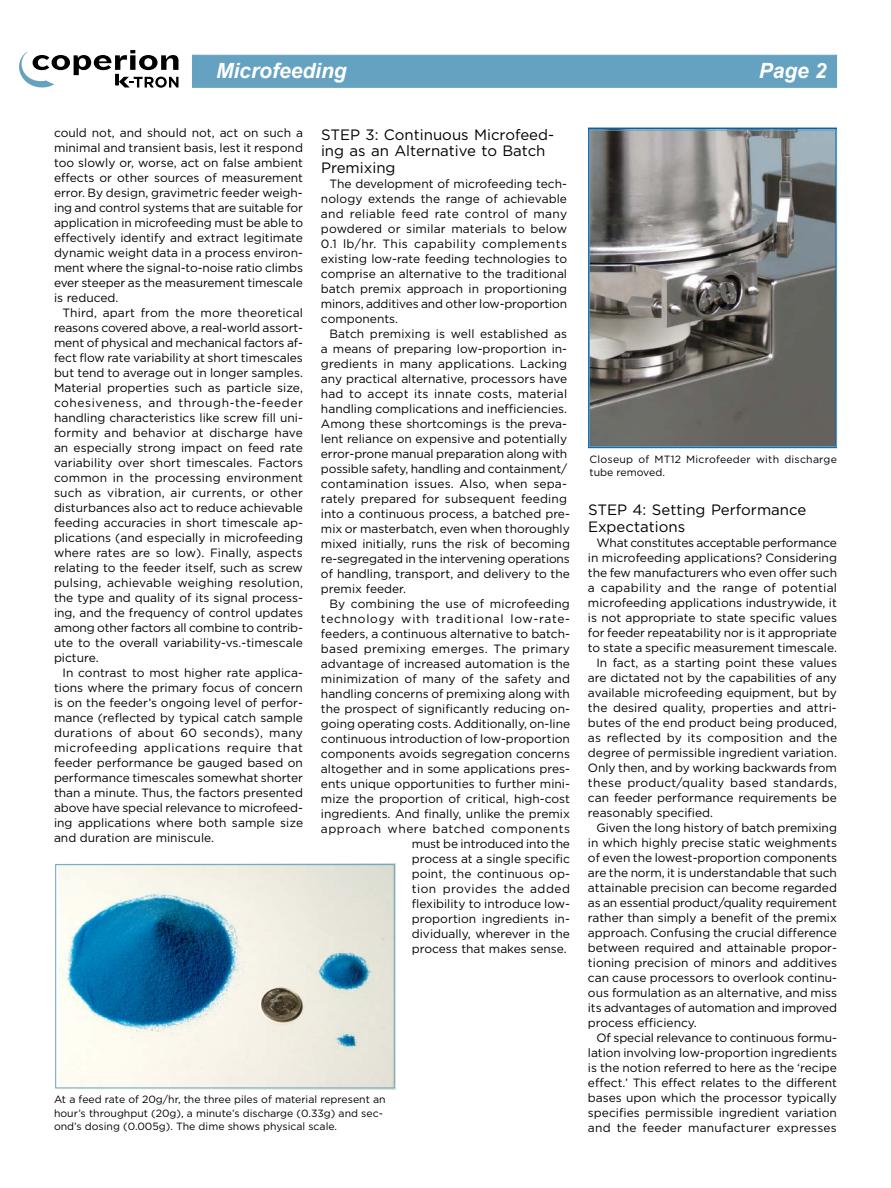
<style>
.page{position:relative;width:891px;height:1188px;background:#fff}
.page>*{position:absolute;margin:0;border:0;box-sizing:border-box;transform-origin:0 0}
.t1{font:italic 700 21px "Arial";color:#fff}
.t2{font:15px/16.5px "Gotham";color:#000}
.t3{font:12px/15px "Gotham";color:#000;text-align:justify}
.t4{font:12px "Gotham";letter-spacing:.02em;color:#000}
.t5{font:12px "Gotham";letter-spacing:.025em;color:#000}
.t6{font:10.5px/13.5px "Gotham";color:#000}
.t7{font:10.5px/13.5px "Gotham";letter-spacing:.02em;color:#000}
</style>
<div class="page">
<div style="left:192px;top:55px;width:645px;height:33px;background:#65a2c2;border:1px solid #65a2c2"></div>
<svg style="left:19px;top:50px;width:159px;height:38px"></svg>
<img style="left:59px;top:864px;width:337px;height:226px">
<div style="left:55px;top:864px;width:340px;height:224px;border:1px solid #65a2c2"></div>
<img style="left:591px;top:132px;width:243px;height:313px">
<div style="left:589px;top:130px;width:248px;height:317px;border:1px solid #65a2c2"></div>
<h1 class="t1" style="left:216px;top:57px;width:132px">Microfeeding</h1>
<h1 class="t1" style="left:759px;top:57px;width:69px">Page 2</h1>
<p class="t3" style="left:54px;top:125px;width:251px">could not, and should not, act on such a minimal and transient basis, lest it respond too slowly or, worse, act on false ambient effects or other sources of measurement error. By design, gravimetric feeder weigh&shy;ing and control systems that are suitable for application in microfeeding must be able to effectively identify and extract legitimate dynamic weight data in a process environ&shy;ment where the signal-to-noise ratio climbs ever steeper as the measurement timescale is reduced.</p>
<p class="t3" style="left:54px;top:305px;width:251px;text-indent:9px">Third, apart from the more theoretical reasons covered above, a real-world assort&shy;ment of physical and mechanical factors af&shy;fect flow rate variability at short timescales but tend to average out in longer samples.<br>Material properties such as particle size, cohesiveness, and through-the-feeder handling characteristics like screw fill uni&shy;formity and behavior at discharge have an especially strong impact on feed rate variability over short timescales. Factors common in the processing environment such as vibration, air currents, or other disturbances also act to reduce achievable feeding accuracies in short timescale ap&shy;plications (and especially in microfeeding where rates are so low). Finally, aspects relating to the feeder itself, such as screw pulsing, achievable weighing resolution, the type and quality of its signal process&shy;ing, and the frequency of control updates among other factors all combine to contrib&shy;ute to the overall variability-vs.-timescale picture.</p>
<p class="t3" style="left:54px;top:665px;width:251px;text-indent:9px">In contrast to most higher rate applica&shy;tions where the primary focus of concern is on the feeder’s ongoing level of perfor&shy;mance (reflected by typical catch sample durations of about 60 seconds), many microfeeding applications require that feeder performance be gauged based on performance timescales somewhat shorter than a minute. Thus, the factors presented above have special relevance to microfeed&shy;ing applications where both sample size and duration are miniscule.</p>
<p class="t2" style="left:321px;top:126px;width:235px">STEP 3: Continuous Microfeed&shy;ing as an Alternative to Batch<br>Premixing</p>
<p class="t3" style="left:321px;top:176px;width:248px;text-indent:9px">The development of microfeeding tech&shy;nology extends the range of achievable and reliable feed rate control of many powdered or similar materials to below 0.1 lb/hr. This capability complements existing low-rate feeding technologies to comprise an alternative to the traditional batch premix approach in proportioning minors, additives and other low-proportion components.</p>
<p class="t3" style="left:321px;top:326px;width:251px;text-align:left;text-indent:9px">Batch premixing is well established as a means of preparing low-proportion in&shy;gredients in many applications. Lacking any practical alternative, processors have had to accept its innate costs, material handling complications and inefficiencies.<br>Among these shortcomings is the preva&shy;lent reliance on expensive and potentially error-prone manual preparation along with possible safety, handling and containment/ contamination issues. Also, when sepa&shy;rately prepared for subsequent feeding into a continuous process, a batched pre&shy;mix or masterbatch, even when thoroughly mixed initially, runs the risk of becoming re-segregated in the intervening operations of handling, transport, and delivery to the premix feeder.</p>
<p class="t3" style="left:321px;top:596px;width:251px;text-align:right">By combining the use of microfeeding technology with traditional low-rate&shy;feeders, a continuous alternative to batch&shy;based premixing emerges. The primary advantage of increased automation is the minimization of many of the safety and handling concerns of premixing along with the prospect of significantly reducing on&shy;going operating costs. Additionally, on-line continuous introduction of low-proportion components avoids segregation concerns altogether and in some applications pres&shy;ents unique opportunities to further mini&shy;mize the proportion of critical, high-cost ingredients. And finally, unlike the premix approach where batched components must be introduced into the<br>process at a single specific<br>point, the continuous op-<br>tion provides the added<br>flexibility to introduce low-<br>proportion ingredients in-<br>dividually, wherever in the<br>process that makes sense.</p>
<p class="t6" style="left:54px;top:1093px;width:333px">At a feed rate of 20g/hr, the three piles of material represent an hour’s throughput (20g), a minute’s discharge (0.33g) and sec&shy;ond’s dosing (0.005g). The dime shows physical scale.</p>
<p class="t7" style="left:590px;top:452px;width:249px">Closeup of MT12 Microfeeder with discharge tube removed.</p>
<p class="t2" style="left:588px;top:501px;width:220px">STEP 4: Setting Performance<br>Expectations</p>
<p class="t3" style="left:597px;top:535px;width:242px">What constitutes acceptable performance</p>
<p class="t3" style="left:588px;top:550px;width:250px">in microfeeding applications? Considering</p>
<p class="t3" style="left:588px;top:565px;width:251px">the few manufacturers who even offer such</p>
<p class="t5" style="left:588px;top:580px;width:251px">a capability and the range of potential</p>
<p class="t3" style="left:588px;top:595px;width:250px">microfeeding applications industrywide, it</p>
<p class="t3" style="left:588px;top:610px;width:250px">is not appropriate to state specific values</p>
<p class="t3" style="left:588px;top:625px;width:251px">for feeder repeatability nor is it appropriate</p>
<p class="t3" style="left:588px;top:640px;width:251px">to state a specific measurement timescale.</p>
<p class="t3" style="left:597px;top:655px;width:242px">In fact, as a starting point these values</p>
<p class="t3" style="left:588px;top:670px;width:251px">are dictated not by the capabilities of any</p>
<p class="t3" style="left:588px;top:685px;width:251px">available microfeeding equipment, but by</p>
<p class="t3" style="left:588px;top:700px;width:250px">the desired quality, properties and attri-</p>
<p class="t3" style="left:588px;top:715px;width:250px">butes of the end product being produced,</p>
<p class="t3" style="left:588px;top:730px;width:251px">as reflected by its composition and the</p>
<p class="t3" style="left:588px;top:745px;width:250px">degree of permissible ingredient variation.</p>
<p class="t3" style="left:588px;top:760px;width:251px">Only then, and by working backwards from</p>
<p class="t4" style="left:588px;top:775px;width:250px">these product/quality based standards,</p>
<p class="t3" style="left:588px;top:790px;width:250px">can feeder performance requirements be</p>
<p class="t3" style="left:588px;top:805px;width:127px">reasonably specified.</p>
<p class="t3" style="left:597px;top:820px;width:242px">Given the long history of batch premixing</p>
<p class="t3" style="left:588px;top:835px;width:251px">in which highly precise static weighments</p>
<p class="t3" style="left:588px;top:850px;width:251px">of even the lowest-proportion components</p>
<p class="t3" style="left:588px;top:865px;width:251px">are the norm, it is understandable that such</p>
<p class="t3" style="left:588px;top:880px;width:251px">attainable precision can become regarded</p>
<p class="t3" style="left:588px;top:895px;width:250px">as an essential product/quality requirement</p>
<p class="t3" style="left:588px;top:910px;width:251px">rather than simply a benefit of the premix</p>
<p class="t3" style="left:588px;top:925px;width:250px">approach. Confusing the crucial difference</p>
<p class="t3" style="left:588px;top:940px;width:251px">between required and attainable propor-</p>
<p class="t3" style="left:588px;top:955px;width:251px">tioning precision of minors and additives</p>
<p class="t3" style="left:588px;top:970px;width:251px">can cause processors to overlook continu-</p>
<p class="t3" style="left:588px;top:985px;width:251px">ous formulation as an alternative, and miss</p>
<p class="t3" style="left:588px;top:1000px;width:251px">its advantages of automation and improved</p>
<p class="t3" style="left:588px;top:1015px;width:110px">process efficiency.</p>
<p class="t3" style="left:597px;top:1030px;width:242px">Of special relevance to continuous formu-</p>
<p class="t3" style="left:588px;top:1045px;width:251px">lation involving low-proportion ingredients</p>
<p class="t3" style="left:588px;top:1060px;width:250px">is the notion referred to here as the ‘recipe</p>
<p class="t3" style="left:588px;top:1075px;width:250px">effect.’ This effect relates to the different</p>
<p class="t3" style="left:588px;top:1090px;width:250px">bases upon which the processor typically</p>
<p class="t3" style="left:588px;top:1105px;width:251px">specifies permissible ingredient variation</p>
<p class="t4" style="left:588px;top:1120px;width:250px">and the feeder manufacturer expresses</p>
</div>
